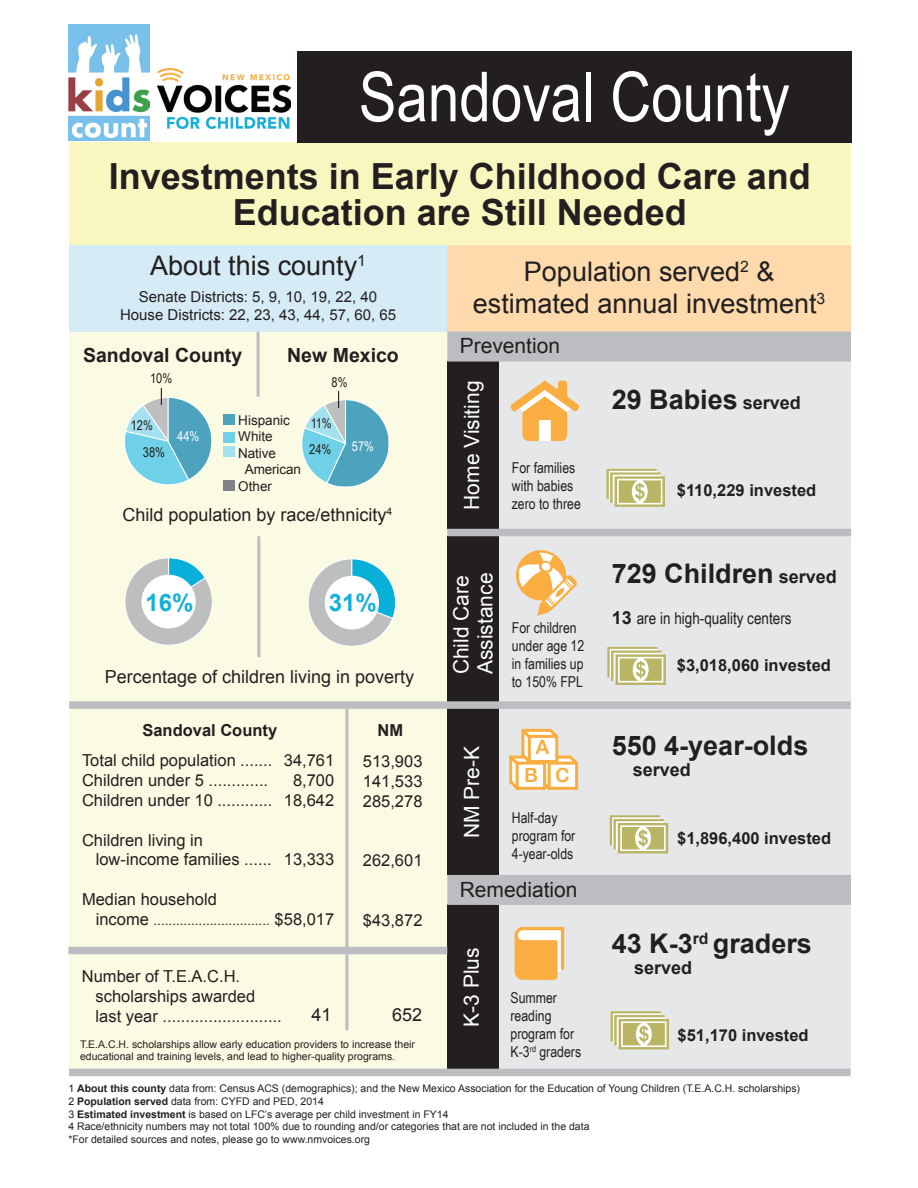
<style>
.page{position:relative;width:918px;height:1188px;background:#fff}
.page>*{position:absolute;margin:0;border:0;box-sizing:border-box;transform-origin:0 0}
.t1{font:69px "Arial Narrow";color:#fff}
.t2{font:700 36px/36px "Arial";color:#231f20;text-align:center}
.t3{font:27px "Arial";color:#231f20}
.t4{font:700 27px "Arial";color:#231f20}
.t5{font:700 24px "Arial";color:#13b0d9}
.t6{font:21px "Arial";color:#fff}
.t7{font:21px "Arial";color:#231f20}
.t8{font:700 19.5px "Arial";color:#231f20}
.t9{font:19.5px/27.5px "Arial Rounded MT Bold";color:#faad40;text-align:center}
.t10{font:18px "Arial";color:#231f20}
.t11{font:700 18px "Arial";color:#231f20}
.t12{font:16.5px "Arial";color:#231f20}
.t13{font:700 16.5px "Arial";color:#231f20}
.t14{font:16.5px "Arial Narrow";color:#231f20}
.t15{font:15px "Arial Narrow";color:#231f20}
.t16{font:15px "Arial";color:#231f20}
.t17{font:13.5px "Arial";color:#231f20}
.t18{font:13.5px "Arial Narrow";color:#231f20}
.t19{font:13.5px "Arial Narrow";color:#fff}
.t20{font:10.5px/12.6px "Arial";color:#231f20}
.s1{font-size:16.5px}
.s2{font-size:18px}
.s3{font-family:"Arial";font-weight:700;font-size:18px}
.s4{font-weight:700}
</style>
<div class="page">
<div style="left:69px;top:328px;width:380px;height:748px;background:#fbfbe3"></div>
<div style="left:498px;top:536px;width:353px;height:165px;background:#e6e7e9"></div>
<div style="left:498px;top:359px;width:352px;height:170px;background:#e6e7e9"></div>
<div style="left:69px;top:245px;width:378px;height:87px;background:#d5ebf5"></div>
<div style="left:447px;top:245px;width:404px;height:87px;background:#fedaac"></div>
<div style="left:498px;top:709px;width:353px;height:166px;background:#e6e7e9"></div>
<div style="left:497px;top:904px;width:354px;height:167px;background:#e6e7e9"></div>
<div style="left:447px;top:361px;width:51px;height:168px;background:#231f20"></div>
<div style="left:447px;top:709px;width:51px;height:166px;background:#231f20"></div>
<div style="left:447px;top:536px;width:51px;height:167px;background:#231f20"></div>
<div style="left:447px;top:904px;width:51px;height:166px;background:#231f20"></div>
<div style="left:447px;top:529px;width:404px;height:7px;background:#bcbdc0"></div>
<div style="left:447px;top:332px;width:404px;height:30px;background:#bcbdc0"></div>
<div style="left:69px;top:701px;width:782px;height:8px;background:#bcbdc0"></div>
<div style="left:447px;top:875px;width:404px;height:30px;background:#bcbdc0"></div>
<div style="left:69px;top:1069px;width:782px;height:7px;background:#bcbdc0"></div>
<svg style="left:509px;top:728px;width:70px;height:62px"></svg>
<svg style="left:510px;top:380px;width:69px;height:61px"></svg>
<hr style="left:345px;top:709px;width:3px;height:321px;background:#bcbdc0">
<hr style="left:257px;top:536px;width:3px;height:121px;background:#bcbdc0">
<div style="left:224px;top:447px;width:11px;height:10px;background:#a3e0f0"></div>
<div style="left:224px;top:415px;width:11px;height:10px;background:#4ba3bc"></div>
<div style="left:224px;top:480px;width:11px;height:10px;background:#808285"></div>
<hr style="left:257px;top:332px;width:3px;height:65px;background:#bcbdc0">
<svg style="left:516px;top:550px;width:61px;height:66px"></svg>
<div style="left:69px;top:142px;width:782px;height:103px;background:#f9f7c0"></div>
<div style="left:297px;top:51px;width:555px;height:91px;background:#231f20"></div>
<svg style="left:515px;top:927px;width:49px;height:53px"></svg>
<div style="left:68px;top:947px;width:379px;height:7px;background:#bcbdc0"></div>
<svg style="left:606px;top:469px;width:59px;height:38px"></svg>
<svg style="left:607px;top:647px;width:59px;height:38px"></svg>
<svg style="left:610px;top:815px;width:58px;height:38px"></svg>
<svg style="left:610px;top:1011px;width:59px;height:38px"></svg>
<svg style="left:301px;top:391px;width:89px;height:97px"></svg>
<div style="left:224px;top:432px;width:11px;height:10px;background:#6ed1e8"></div>
<svg style="left:308px;top:558px;width:88px;height:89px"></svg>
<div style="left:325px;top:576px;width:54px;height:53px;background:#fff;border-radius:50%"></div>
<img style="left:68px;top:25px;width:81px;height:116px">
<img style="left:157px;top:69px;width:133px;height:59px">
<svg style="left:124px;top:557px;width:89px;height:89px"></svg>
<div style="left:141px;top:575px;width:55px;height:53px;background:#fff;border-radius:50%"></div>
<svg style="left:124px;top:388px;width:88px;height:97px"></svg>
<p class="t1" style="left:359px;top:46px;width:432px">Sandoval County</p>
<p class="t2" style="left:109px;top:159px;width:704px">Investments in Early Childhood Care and<br>Education are Still Needed</p>
<p class="t3" style="left:150px;top:248px;width:217px">About this county<sup>1</sup></p>
<p class="t16" style="left:139px;top:287px;width:240px">Senate Districts: 5, 9, 10, 19, 22, 40</p>
<p class="t16" style="left:120px;top:305px;width:277px">House Districts: 22, 23, 43, 44, 57, 60, 65</p>
<p class="t8" style="left:83px;top:342px;width:161px">Sandoval County</p>
<p class="t8" style="left:287px;top:342px;width:113px">New Mexico</p>
<p class="t18" style="left:150px;top:369px;width:24px">10%</p>
<p class="t18" style="left:332px;top:372px;width:17px">8%</p>
<p class="t17" style="left:238px;top:411px;width:53px">Hispanic</p>
<p class="t17" style="left:238px;top:428px;width:36px">White</p>
<p class="t17" style="left:238px;top:444px;width:39px">Native</p>
<p class="t17" style="left:245px;top:461px;width:58px">American</p>
<p class="t17" style="left:238px;top:477px;width:35px">Other</p>
<p class="t10" style="left:122px;top:503px;width:271px">Child population by race/ethnicity<sup>4</sup></p>
<p class="t18" style="left:311px;top:414px;width:23px">11%</p>
<p class="t18" style="left:131px;top:415px;width:24px">12%</p>
<p class="t19" style="left:177px;top:426px;width:24px">44%</p>
<p class="t18" style="left:309px;top:439px;width:24px">24%</p>
<p class="t19" style="left:352px;top:437px;width:24px">57%</p>
<p class="t18" style="left:143px;top:442px;width:24px">38%</p>
<p class="t5" style="left:146px;top:587px;width:50px">16%</p>
<p class="t5" style="left:329px;top:587px;width:50px">31%</p>
<p class="t10" style="left:105px;top:665px;width:311px">Percentage of children living in poverty</p>
<p class="t13" style="left:142px;top:719px;width:136px">Sandoval County</p>
<p class="t13" style="left:377px;top:720px;width:27px">NM</p>
<p class="t12" style="left:284px;top:750px;width:52px">34,761</p>
<p class="t12" style="left:293px;top:770px;width:43px">8,700</p>
<p class="t12" style="left:284px;top:789px;width:52px">18,642</p>
<p class="t12" style="left:82px;top:750px;width:192px">Total child population .......</p>
<p class="t12" style="left:82px;top:770px;width:188px">Children under 5 .............</p>
<p class="t12" style="left:82px;top:789px;width:192px">Children under 10 ............</p>
<p class="t12" style="left:82px;top:829px;width:123px">Children living in</p>
<p class="t12" style="left:96px;top:849px;width:178px">low-income families ......</p>
<p class="t12" style="left:82px;top:888px;width:136px">Median household</p>
<p class="t17" style="left:96px;top:911px;width:176px"><span class="s1">income</span> ...............................</p>
<p class="t12" style="left:284px;top:849px;width:52px">13,333</p>
<p class="t12" style="left:275px;top:908px;width:61px">$58,017</p>
<p class="t12" style="left:363px;top:751px;width:61px">513,903</p>
<p class="t12" style="left:363px;top:771px;width:61px">141,533</p>
<p class="t12" style="left:363px;top:790px;width:61px">285,278</p>
<p class="t12" style="left:363px;top:850px;width:61px">262,601</p>
<p class="t12" style="left:363px;top:909px;width:61px">$43,872</p>
<p class="t12" style="left:82px;top:966px;width:160px">Number of T.E.A.C.H.</p>
<p class="t12" style="left:96px;top:986px;width:161px">scholarships awarded</p>
<p class="t12" style="left:96px;top:1005px;width:188px">last year ..........................</p>
<p class="t10" style="left:311px;top:1003px;width:22px">41</p>
<p class="t10" style="left:392px;top:1003px;width:32px">652</p>
<p class="t20" style="left:80px;top:1038px;width:336px">T.E.A.C.H. scholarships allow early education providers to increase their educational and training levels, and lead to higher-quality programs.</p>
<p class="t3" style="left:524px;top:254px;width:252px">Population served<sup>2</sup> &amp;</p>
<p class="t3" style="left:473px;top:286px;width:354px">estimated annual investment<sup>3</sup></p>
<p class="t7" style="left:460px;top:332px;width:102px">Prevention</p>
<p class="t6" style="left:458px;top:510px;width:131px;rotate:-90deg">Home Visiting</p>
<p class="t15" style="left:512px;top:457px;width:65px">For families</p>
<p class="t15" style="left:512px;top:475px;width:63px">with babies</p>
<p class="t15" style="left:512px;top:493px;width:71px">zero to three</p>
<p class="t6" style="left:447px;top:674px;width:101px;rotate:-90deg">Child Care</p>
<p class="t6" style="left:471px;top:674px;width:103px;rotate:-90deg">Assistance</p>
<p class="t15" style="left:512px;top:616px;width:66px">For children</p>
<p class="t15" style="left:512px;top:634px;width:74px">under age 12</p>
<p class="t15" style="left:512px;top:652px;width:73px">in families up</p>
<p class="t15" style="left:512px;top:670px;width:73px">to 150% FPL</p>
<p class="t6" style="left:458px;top:838px;width:94px;rotate:-90deg">NM Pre-K</p>
<h3 class="t9" style="left:524px;top:733px;width:47px">A<br>B C</h3>
<p class="t15" style="left:512px;top:807px;width:47px">Half-day</p>
<p class="t15" style="left:512px;top:825px;width:65px">program for</p>
<p class="t15" style="left:512px;top:843px;width:63px">4-year-olds</p>
<p class="t7" style="left:460px;top:875px;width:119px">Remediation</p>
<p class="t6" style="left:458px;top:1027px;width:81px;rotate:-90deg">K-3 Plus</p>
<p class="t15" style="left:511px;top:986px;width:48px">Summer</p>
<p class="t15" style="left:511px;top:1004px;width:43px">reading</p>
<p class="t15" style="left:511px;top:1022px;width:65px">program for</p>
<p class="t15" style="left:511px;top:1040px;width:72px">K-3<sup>rd</sup> graders</p>
<p class="t4" style="left:612px;top:382px;width:191px">29 Babies <span class="s2">served</span></p>
<p class="t13" style="left:677px;top:479px;width:141px">$110,229 invested</p>
<p class="t4" style="left:612px;top:555px;width:227px">729 Children <span class="s2">served</span></p>
<p class="t14" style="left:612px;top:606px;width:181px"><span class="s3">13</span> are in high-quality centers</p>
<p class="t13" style="left:677px;top:654px;width:156px">$3,018,060 invested</p>
<p class="t4" style="left:612px;top:727px;width:198px">550 4-year-olds</p>
<p class="t11" style="left:633px;top:758px;width:60px">served</p>
<p class="t13" style="left:677px;top:828px;width:156px">$1,896,400 invested</p>
<p class="t4" style="left:612px;top:925px;width:202px">43 K-3<sup>rd</sup> graders</p>
<p class="t11" style="left:634px;top:956px;width:60px">served</p>
<p class="t13" style="left:678px;top:1024px;width:133px">$51,170 invested</p>
<p class="t20" style="left:68px;top:1083px;width:733px">1 <span class="s4">About this county</span> data from: Census ACS (demographics); and the New Mexico Association for the Education of Young Children (T.E.A.C.H. scholarships)</p>
<p class="t20" style="left:68px;top:1095px;width:257px">2 <span class="s4">Population served</span> data from: CYFD and PED, 2014</p>
<p class="t20" style="left:68px;top:1108px;width:382px">3 <span class="s4">Estimated investment</span> is based on LFC’s average per child investment in FY14</p>
<p class="t20" style="left:68px;top:1120px;width:523px">4 Race/ethnicity numbers may not total 100% due to rounding and/or categories that are not included in the data</p>
<p class="t20" style="left:68px;top:1133px;width:303px">*For detailed sources and notes, please go to www.nmvoices.org</p>
</div>
